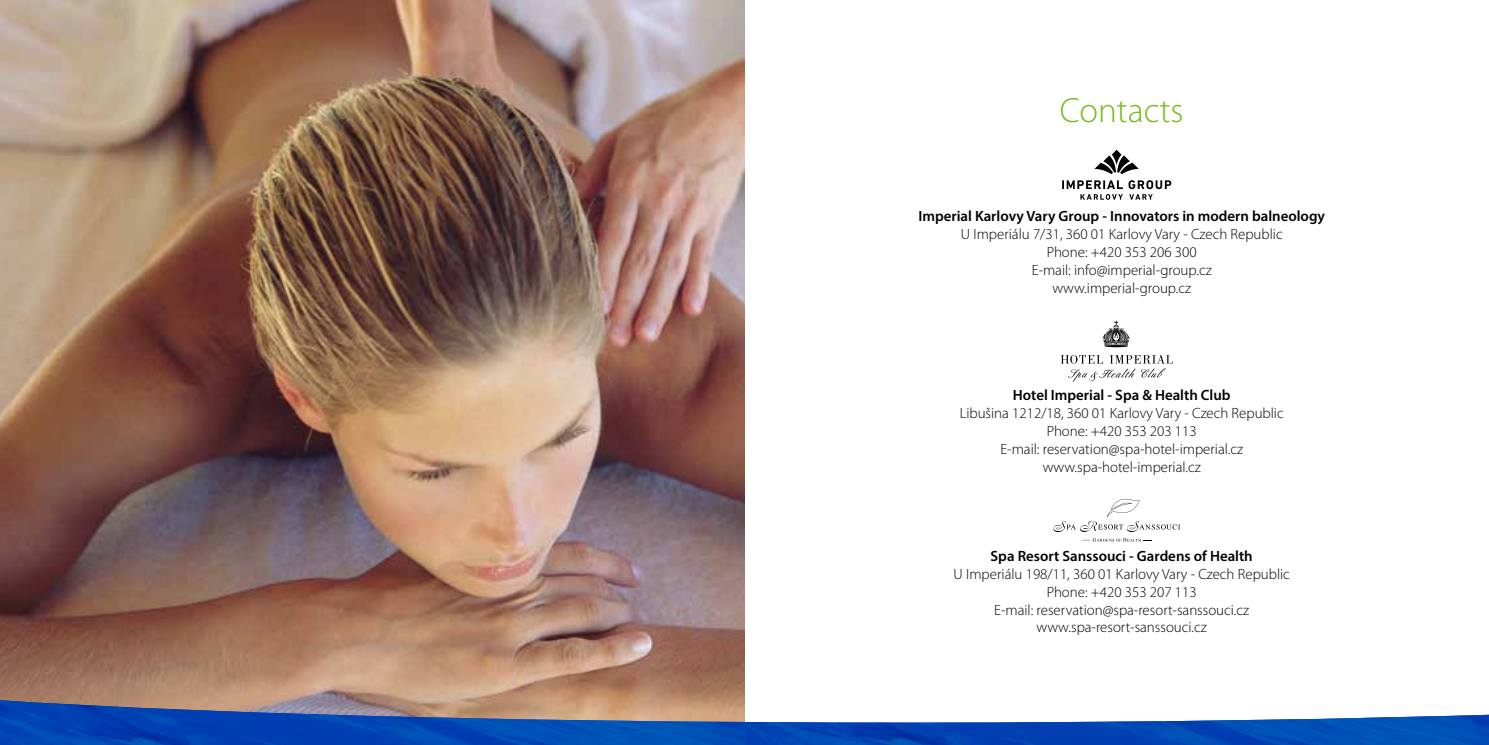
<style>
.page{position:relative;width:1489px;height:745px;background:#fff}
.page>*{position:absolute;margin:0;border:0;box-sizing:border-box;transform-origin:0 0}
.t1{font:300 35px "Myriad Pro";color:#77bc1f}
.t2{font:300 14.88px/17.8px "Myriad Pro";color:#000;text-align:center}
.t3{font:600 14.88px "Myriad Pro";color:#000}
</style>
<div class="page">
<img style="left:0;top:0;width:744px;height:692px">
<svg style="left:1053px;top:499px;width:127px;height:42px"></svg>
<svg style="left:1060px;top:355px;width:112px;height:26px"></svg>
<svg style="left:1102px;top:320px;width:27px;height:27px"></svg>
<svg style="left:1094px;top:150px;width:44px;height:24px"></svg>
<svg style="left:1062px;top:180px;width:109px;height:20px"></svg>
<svg style="left:0;top:692px;width:745px;height:7px;background:#b78e74"></svg>
<img style="left:0;top:699px;width:1488px;height:45px">
<h1 class="t1" style="left:1059px;top:91px;width:125px">Contacts</h1>
<p class="t3" style="left:918px;top:207px;width:408px">Imperial Karlovy Vary Group - Innovators in modern balneology</p>
<p class="t2" style="left:960px;top:225px;width:323px">U Imperiálu 7/31, 360 01 Karlovy Vary - Czech Republic Phone: +420 353 206 300<br>E-mail: info@imperial-group.cz www.imperial-group.cz</p>
<p class="t3" style="left:1012px;top:385px;width:219px">Hotel Imperial - Spa &amp; Health Club</p>
<p class="t2" style="left:959px;top:404px;width:325px">Libušina 1212/18, 360 01 Karlovy Vary - Czech Republic Phone: +420 353 203 113<br>E-mail: reservation@spa-hotel-imperial.cz www.spa-hotel-imperial.cz</p>
<p class="t3" style="left:990px;top:546px;width:264px">Spa Resort Sanssouci - Gardens of Health</p>
<p class="t2" style="left:953px;top:565px;width:338px">U Imperiálu 198/11, 360 01 Karlovy Vary - Czech Republic Phone: +420 353 207 113<br>E-mail: reservation@spa-resort-sanssouci.cz www.spa-resort-sanssouci.cz</p>
</div>
